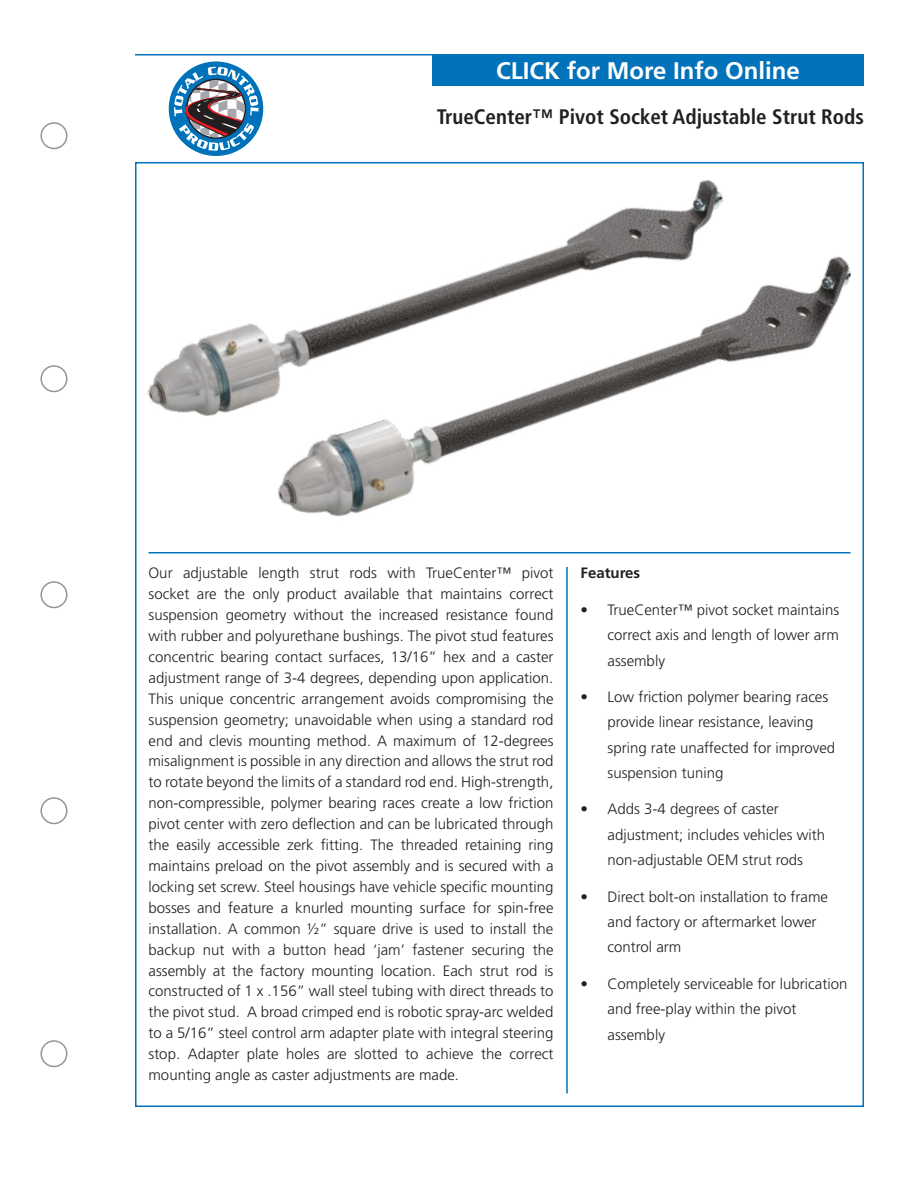
<style>
.page{position:relative;width:918px;height:1188px;background:#fff}
.page>*{position:absolute;margin:0;border:0;box-sizing:border-box;transform-origin:0 0}
.t1{font:700 24px "Frutiger LT Std";color:#fff}
.t2{font:700 condensed 21px "Frutiger LT Std";color:#231f20}
.t3{font:300 15px/20.9px "Frutiger LT Std";color:#231f20}
.t4{font:700 15px "Frutiger LT Std";color:#231f20}
</style>
<div class="page">
<div style="left:40px;top:1040px;width:28px;height:27px;border:2px solid #939598;border-radius:50%"></div>
<div style="left:40px;top:365px;width:28px;height:27px;border:2px solid #939598;border-radius:50%"></div>
<div style="left:40px;top:581px;width:28px;height:27px;border:2px solid #939598;border-radius:50%"></div>
<div style="left:40px;top:797px;width:28px;height:27px;border:2px solid #939598;border-radius:50%"></div>
<div style="left:40px;top:122px;width:28px;height:27px;border:2px solid #939598;border-radius:50%"></div>
<hr style="left:566px;top:567px;width:2px;height:527px;background:#0272ba">
<img style="left:135px;top:54px;width:729px;height:579px">
<div style="left:432px;top:54px;width:432px;height:32px;background:#0272ba"></div>
<h1 class="t1" style="left:496px;top:56px;width:305px">CLICK for More Info Online</h1>
<h2 class="t2" style="left:437px;top:104px;width:429px">TrueCenter™ Pivot Socket Adjustable Strut Rods</h2>
<p class="t3" style="left:148px;top:563px;width:407px;text-align:justify">Our adjustable length strut rods with TrueCenter™ pivot socket are the only product available that maintains correct suspension geometry without the increased resistance found with rubber and polyurethane bushings. The pivot stud features concentric bearing contact surfaces, 13/16” hex and a caster adjustment range of 3-4 degrees, depending upon application.<br>This unique concentric arrangement avoids compromising the suspension geometry; unavoidable when using a standard rod end and clevis mounting method. A maximum of 12-degrees misalignment is possible in any direction and allows the strut rod to rotate beyond the limits of a standard rod end. High-strength, non-compressible, polymer bearing races create a low friction pivot center with zero deflection and can be lubricated through the easily accessible zerk fitting. The threaded retaining ring maintains preload on the pivot assembly and is secured with a locking set screw. Steel housings have vehicle specific mounting bosses and feature a knurled mounting surface for spin-free installation. A common ½” square drive is used to install the backup nut with a button head ‘jam’ fastener securing the assembly at the factory mounting location. Each strut rod is constructed of 1 x .156” wall steel tubing with direct threads to the pivot stud. A broad crimped end is robotic spray-arc welded to a 5/16” steel control arm adapter plate with integral steering stop. Adapter plate holes are slotted to achieve the correct mounting angle as caster adjustments are made.</p>
<p class="t4" style="left:580px;top:564px;width:61px">Features</p>
<p class="t3" style="left:608px;top:597px;width:233px;line-height:25.5px;text-align:justify;text-indent:-27px">• TrueCenter™ pivot socket maintains correct axis and length of lower arm assembly</p>
<p class="t3" style="left:608px;top:684px;width:229px;line-height:25.5px;text-indent:-27px">• Low friction polymer bearing races provide linear resistance, leaving spring rate unaffected for improved suspension tuning</p>
<p class="t3" style="left:608px;top:797px;width:219px;line-height:25.5px;text-indent:-27px">• Adds 3-4 degrees of caster adjustment; includes vehicles with non-adjustable OEM strut rods</p>
<p class="t3" style="left:608px;top:884px;width:222px;line-height:25.5px;text-indent:-27px">• Direct bolt-on installation to frame and factory or aftermarket lower control arm</p>
<p class="t3" style="left:608px;top:971px;width:241px;line-height:25.5px;text-indent:-27px">• Completely serviceable for lubrication and free-play within the pivot assembly</p>
</div>
